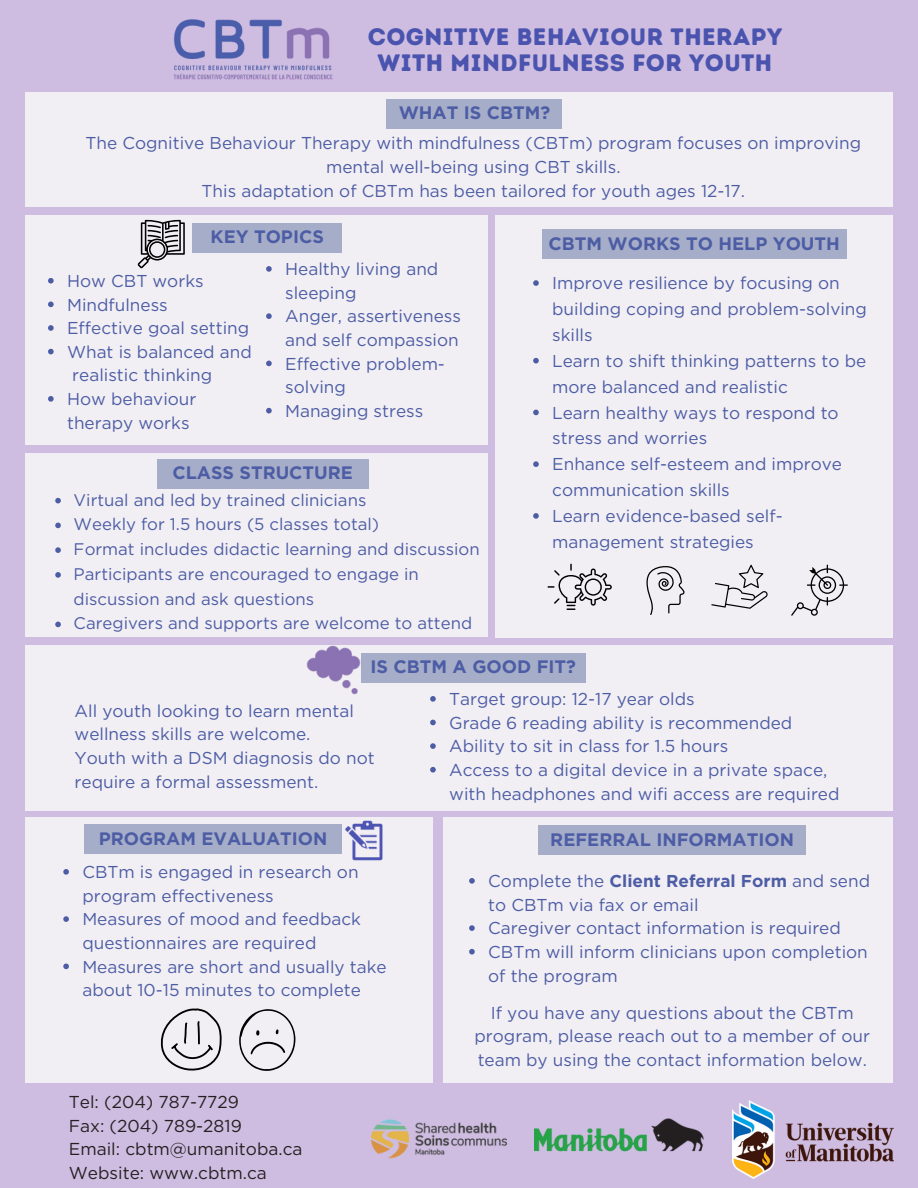
<style>
.page{position:relative;width:918px;height:1188px;background:#cebde1}
.page>*{position:absolute;margin:0;border:0;box-sizing:border-box;transform-origin:0 0}
.t1{font:23.7px/26.2px "Intro Rust Base";letter-spacing:.02em;color:#4a54ae;text-align:center}
.t2{font:700 18px "Gotham";color:#4d5da5}
.t3{font:17.25px/23.7px "Gotham";color:#4d5da5}
.t4{font:17.25px "Gotham";color:#262022}
.t5{font:16.8px/24.8px "Gotham";color:#4d5da5}
.s1{font-weight:700}
</style>
<div class="page">
<div style="left:25px;top:92px;width:868px;height:114px;background:#f2eff4"></div>
<div style="left:25px;top:645px;width:868px;height:165px;background:#f2eff4"></div>
<div style="left:25px;top:215px;width:462px;height:229px;background:#f2eff4"></div>
<div style="left:443px;top:817px;width:450px;height:266px;background:#f2eff4"></div>
<div style="left:25px;top:453px;width:462px;height:184px;background:#f2eff4"></div>
<div style="left:387px;top:99px;width:175px;height:29px;background:#a6adc8"></div>
<img style="left:174px;top:19px;width:159px;height:61px">
<div style="left:192px;top:223px;width:150px;height:29px;background:#a6adc8"></div>
<div style="left:157px;top:459px;width:212px;height:29px;background:#a6adc8"></div>
<div style="left:361px;top:653px;width:225px;height:29px;background:#a6adc8"></div>
<div style="left:25px;top:817px;width:408px;height:266px;background:#f2eff4"></div>
<div style="left:85px;top:825px;width:257px;height:29px;background:#a6adc8"></div>
<div style="left:538px;top:826px;width:268px;height:29px;background:#a6adc8"></div>
<img style="left:372px;top:1119px;width:135px;height:40px">
<div style="left:496px;top:215px;width:397px;height:422px;background:#f2eff4"></div>
<div style="left:542px;top:229px;width:304px;height:29px;background:#a6adc8"></div>
<svg style="left:548px;top:564px;width:64px;height:46px"></svg>
<svg style="left:646px;top:566px;width:38px;height:49px"></svg>
<svg style="left:711px;top:565px;width:57px;height:44px"></svg>
<svg style="left:791px;top:565px;width:56px;height:51px"></svg>
<img style="left:344px;top:820px;width:39px;height:41px">
<img style="left:306px;top:645px;width:60px;height:50px">
<svg style="left:160px;top:1008px;width:62px;height:63px"></svg>
<svg style="left:239px;top:1009px;width:56px;height:62px"></svg>
<svg style="left:138px;top:220px;width:47px;height:48px"></svg>
<img style="left:535px;top:1118px;width:169px;height:34px">
<img style="left:732px;top:1100px;width:161px;height:78px">
<svg style="left:48px;top:278px;width:6px;height:6px"></svg>
<svg style="left:48px;top:302px;width:6px;height:5px"></svg>
<svg style="left:48px;top:325px;width:6px;height:6px"></svg>
<svg style="left:48px;top:349px;width:6px;height:5px"></svg>
<svg style="left:48px;top:396px;width:6px;height:6px"></svg>
<svg style="left:266px;top:266px;width:6px;height:6px"></svg>
<svg style="left:266px;top:313px;width:6px;height:6px"></svg>
<svg style="left:266px;top:361px;width:6px;height:5px"></svg>
<svg style="left:266px;top:408px;width:6px;height:5px"></svg>
<svg style="left:430px;top:696px;width:6px;height:6px"></svg>
<svg style="left:430px;top:720px;width:6px;height:5px"></svg>
<svg style="left:430px;top:743px;width:6px;height:6px"></svg>
<svg style="left:430px;top:767px;width:6px;height:6px"></svg>
<svg style="left:55px;top:498px;width:6px;height:5px"></svg>
<svg style="left:55px;top:523px;width:6px;height:5px"></svg>
<svg style="left:55px;top:547px;width:6px;height:6px"></svg>
<svg style="left:55px;top:572px;width:6px;height:6px"></svg>
<svg style="left:55px;top:622px;width:6px;height:5px"></svg>
<svg style="left:469px;top:878px;width:6px;height:6px"></svg>
<svg style="left:469px;top:925px;width:6px;height:6px"></svg>
<svg style="left:469px;top:949px;width:6px;height:6px"></svg>
<svg style="left:63px;top:869px;width:6px;height:6px"></svg>
<svg style="left:63px;top:916px;width:6px;height:6px"></svg>
<svg style="left:63px;top:964px;width:6px;height:5px"></svg>
<svg style="left:533px;top:280px;width:6px;height:6px"></svg>
<svg style="left:533px;top:358px;width:6px;height:5px"></svg>
<svg style="left:533px;top:410px;width:6px;height:5px"></svg>
<svg style="left:533px;top:461px;width:6px;height:6px"></svg>
<svg style="left:533px;top:513px;width:6px;height:6px"></svg>
<p class="t1" style="left:368px;top:23px;width:416px">COGNITIVE BEHAVIOUR THERAPY<br>WITH MINDFULNESS FOR YOUTH</p>
<p class="t2" style="left:399px;top:102px;width:153px">WHAT IS CBTM?</p>
<p class="t3" style="left:86px;top:131px;width:777px;text-align:center">The Cognitive Behaviour Therapy with mindfulness (CBTm) program focuses on improving mental well-being using CBT skills.</p>
<p class="t3" style="left:202px;top:179px;width:545px">This adaptation of CBTm has been tailored for youth ages 12-17.</p>
<p class="t2" style="left:211px;top:226px;width:115px">KEY TOPICS</p>
<p class="t3" style="left:67px;top:269px;width:138px">How CBT works</p>
<p class="t3" style="left:67px;top:292px;width:102px">Mindfulness</p>
<p class="t3" style="left:67px;top:316px;width:184px">Effective goal setting</p>
<p class="t3" style="left:67px;top:340px;width:186px">What is balanced and realistic thinking</p>
<p class="t3" style="left:67px;top:387px;width:131px">How behaviour therapy works</p>
<p class="t3" style="left:285px;top:257px;width:155px">Healthy living and sleeping</p>
<p class="t3" style="left:285px;top:304px;width:177px">Anger, assertiveness and self compassion</p>
<p class="t3" style="left:285px;top:352px;width:161px">Effective problem&shy;solving</p>
<p class="t3" style="left:285px;top:399px;width:140px">Managing stress</p>
<p class="t2" style="left:172px;top:462px;width:182px">CLASS STRUCTURE</p>
<p class="t5" style="left:74px;top:487px;width:294px">Virtual and led by trained clinicians</p>
<p class="t5" style="left:74px;top:512px;width:307px">Weekly for 1.5 hours (5 classes total)</p>
<p class="t5" style="left:74px;top:537px;width:408px">Format includes didactic learning and discussion</p>
<p class="t5" style="left:74px;top:562px;width:347px">Participants are encouraged to engage in discussion and ask questions</p>
<p class="t5" style="left:74px;top:611px;width:400px">Caregivers and supports are welcome to attend</p>
<p class="t2" style="left:549px;top:232px;width:293px">CBTM WORKS TO HELP YOUTH</p>
<p class="t3" style="left:552px;top:270px;width:316px;line-height:25.8px">Improve resilience by focusing on building coping and problem-solving skills</p>
<p class="t3" style="left:552px;top:348px;width:316px;line-height:25.8px">Learn to shift thinking patterns to be more balanced and realistic</p>
<p class="t3" style="left:552px;top:399px;width:288px;line-height:25.8px">Learn healthy ways to respond to stress and worries</p>
<p class="t3" style="left:552px;top:451px;width:291px;line-height:25.8px">Enhance self-esteem and improve communication skills</p>
<p class="t3" style="left:552px;top:503px;width:232px;line-height:25.8px">Learn evidence-based self&shy;management strategies</p>
<p class="t2" style="left:370px;top:656px;width:207px">IS CBTM A GOOD FIT?</p>
<p class="t3" style="left:75px;top:699px;width:281px">All youth looking to learn mental wellness skills are welcome.</p>
<p class="t3" style="left:75px;top:746px;width:302px">Youth with a DSM diagnosis do not require a formal assessment.</p>
<p class="t3" style="left:449px;top:687px;width:247px">Target group: 12-17 year olds</p>
<p class="t3" style="left:449px;top:711px;width:345px">Grade 6 reading ability is recommended</p>
<p class="t3" style="left:449px;top:734px;width:281px">Ability to sit in class for 1.5 hours</p>
<p class="t3" style="left:449px;top:758px;width:392px">Access to a digital device in a private space, with headphones and wifi access are required</p>
<p class="t2" style="left:99px;top:828px;width:230px">PROGRAM EVALUATION</p>
<p class="t2" style="left:550px;top:829px;width:245px">REFERRAL INFORMATION</p>
<p class="t3" style="left:82px;top:860px;width:278px">CBTm is engaged in research on program effectiveness</p>
<p class="t3" style="left:82px;top:907px;width:280px">Measures of mood and feedback questionnaires are required</p>
<p class="t3" style="left:82px;top:954px;width:306px">Measures are short and usually take about 10-15 minutes to complete</p>
<p class="t4" style="left:69px;top:1091px;width:172px">Tel: (204) 787-7729</p>
<p class="t4" style="left:69px;top:1115px;width:174px">Fax: (204) 789-2819</p>
<p class="t4" style="left:69px;top:1139px;width:235px">Email: cbtm@umanitoba.ca</p>
<p class="t4" style="left:69px;top:1162px;width:199px">Website: www.cbtm.ca</p>
<p class="t3" style="left:488px;top:869px;width:383px">Complete the <span class="s1">Client Referral Form</span> and send to CBTm via fax or email</p>
<p class="t3" style="left:488px;top:916px;width:354px">Caregiver contact information is required</p>
<p class="t3" style="left:488px;top:940px;width:381px">CBTm will inform clinicians upon completion of the program</p>
<p class="t3" style="left:475px;top:1001px;width:397px;text-align:center">If you have any questions about the CBTm program, please reach out to a member of our team by using the contact information below.</p>
</div>
